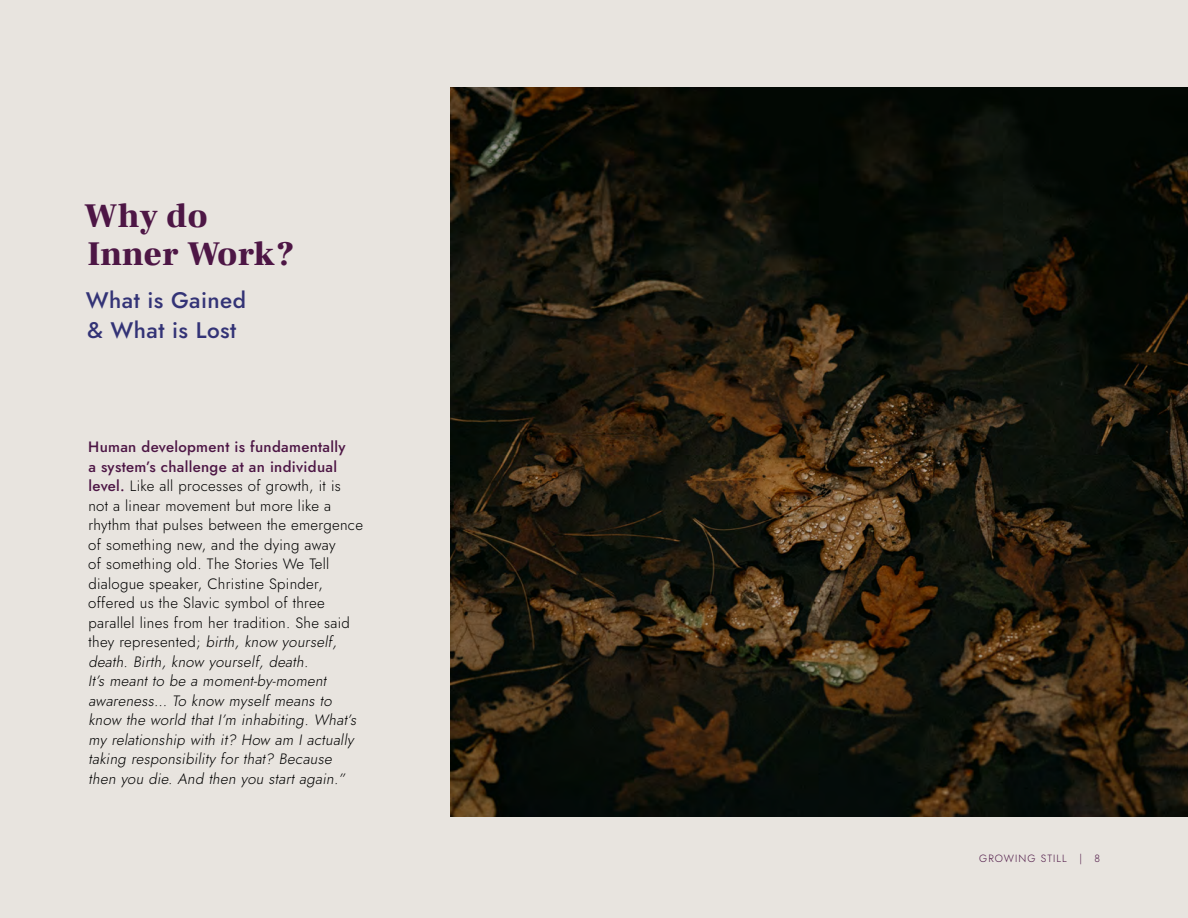
<style>
.page{position:relative;width:1188px;height:918px;background:#e8e4df}
.page>*{position:absolute;margin:0;border:0;box-sizing:border-box;transform-origin:0 0}
.t1{font:900 34.5px/37.5px "Frank Ruhl Libre";letter-spacing:.01em;color:#4d1645}
.t2{font:22.5px/30px "Jost";letter-spacing:.02em;color:#333376}
.t3{font:15px/19.5px "Jost";letter-spacing:.02em;color:#000}
.t4{font:10.5px "Jost";letter-spacing:.1em;color:#4d1645}
.s1{color:#4d1645}
.s2{font-style:italic}
</style>
<div class="page">
<img style="left:450px;top:88px;width:738px;height:729px">
<h1 class="t1" style="left:85px;top:198px;width:211px">Why do<br>Inner Work?</h1>
<h2 class="t2" style="left:86px;top:286px;width:162px">What is Gained &amp; What is Lost</h2>
<p class="t3" style="left:88px;top:438px;width:276px"><span class="s1">Human development is fundamentally<br>a system’s challenge at an individual level.</span> Like all processes of growth, it is not a linear movement but more like a rhythm that pulses between the emergence of something new, and the dying away<br>of something old. The Stories We Tell dialogue speaker, Christine Spinder, offered us the Slavic symbol of three parallel lines from her tradition. She said<br>t h ey re p re s e n te d ; <span class="s2">birth, know yourself, death. Birth, know yourself, death.<br>It’s meant to be a moment-by-moment awareness… To know myself means to know the world that I’m inhabiting. What’s my relationship with it? How am I actually taking responsibility for that? Because then you die. And then you start again.”</span></p>
<p class="t4" style="left:979px;top:851px;width:123px">GROWING STILL | 8</p>
</div>
